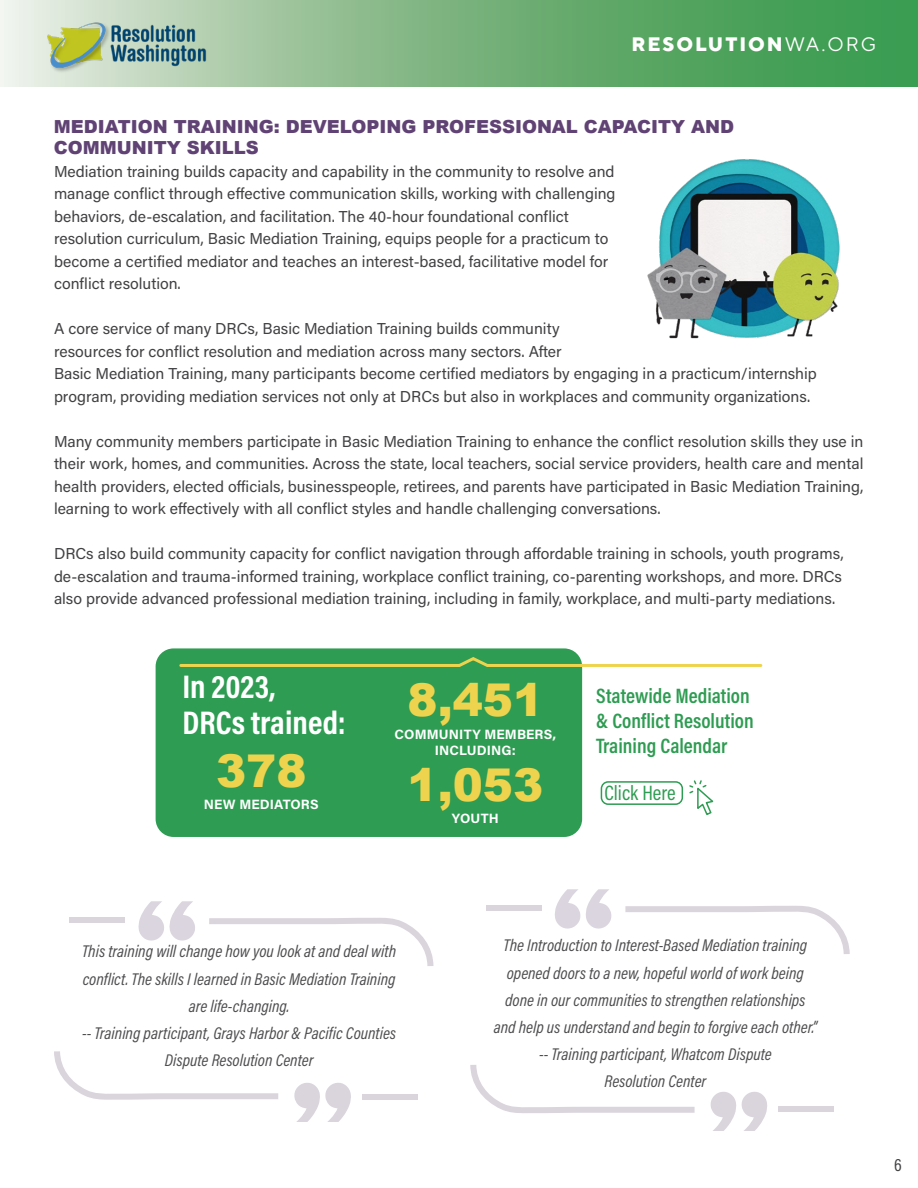
<style>
.page{position:relative;width:918px;height:1188px;background:#fff}
.page>*{position:absolute;margin:0;border:0;box-sizing:border-box;transform-origin:0 0}
.t1{font:900 45.15px "Arial";color:#eed44e}
.t2{font:700 33px/36px "Acumin Pro Cond";color:#fff}
.t3{font:600 21px/25.2px "Acumin Pro Cond";color:#2e9c52}
.t4{font:21px "Acumin Pro Cond";color:#2e9c52}
.t5{font:800 19.5px "TT Norms";letter-spacing:.1em;color:#fff}
.t6{font:900 18px/21px "Arial";color:#604374}
.t7{font:18px "Acumin Pro Cond";color:#414042}
.t8{font:italic 17.1px/27.3px "Acumin Pro Cond";color:#4d4d4f;text-align:center}
.t9{font:15.75px/22.5px "Acumin Pro";color:#414042}
.t10{font:700 13.5px/16.2px "Acumin Pro";letter-spacing:.01em;color:#fff;text-align:center}
.s1{font-weight:400}
</style>
<div class="page">
<svg style="left:0;top:0;width:918px;height:87px;background:#78b47f"></svg>
<img style="left:44px;top:17px;width:167px;height:60px">
<img style="left:647px;top:159px;width:193px;height:180px">
<div style="left:156px;top:648px;width:426px;height:189px;background:#2e9c52;border-radius:18px"></div>
<svg style="left:179px;top:655px;width:584px;height:13px"></svg>
<div style="left:601px;top:781px;width:82px;height:24px;border:2px solid #2e9c52;border-radius:7px"></div>
<svg style="left:689px;top:780px;width:25px;height:35px"></svg>
<svg style="left:209px;top:918px;width:224px;height:48px"></svg>
<div style="left:70px;top:918px;width:55px;height:5px;background:#dad4dd"></div>
<svg style="left:138px;top:901px;width:57px;height:40px"></svg>
<svg style="left:54px;top:1051px;width:224px;height:49px"></svg>
<div style="left:362px;top:1095px;width:56px;height:5px;background:#dad4dd"></div>
<svg style="left:294px;top:1083px;width:57px;height:39px"></svg>
<svg style="left:625px;top:906px;width:225px;height:48px"></svg>
<div style="left:486px;top:906px;width:56px;height:5px;background:#dad4dd"></div>
<svg style="left:555px;top:889px;width:57px;height:40px"></svg>
<svg style="left:470px;top:1065px;width:225px;height:48px"></svg>
<div style="left:778px;top:1107px;width:56px;height:5px;background:#dad4dd"></div>
<svg style="left:710px;top:1092px;width:57px;height:39px"></svg>
<p class="t5" style="left:632px;top:32px;width:246px">RESOLUTION<span class="s1">WA.ORG</span></p>
<p class="t6" style="left:54px;top:116px;width:682px">MEDIATION TRAINING: DEVELOPING PROFESSIONAL CAPACITY AND<br>COMMUNITY SKILLS</p>
<p class="t9" style="left:54px;top:159px;width:563px">Mediation training builds capacity and capability in the community to resolve and manage conflict through effective communication skills, working with challenging behaviors, de-escalation, and facilitation. The 40-hour foundational conflict resolution curriculum, Basic Mediation Training, equips people for a practicum to become a certified mediator and teaches an interest-based, facilitative model for conflict resolution.</p>
<p class="t9" style="left:54px;top:317px;width:764px">A core service of many DRCs, Basic Mediation Training builds community<br>resources for conflict resolution and mediation across many sectors. After<br>Basic Mediation Training, many participants become certified mediators by engaging in a practicum/internship program, providing mediation services not only at DRCs but also in workplaces and community organizations.</p>
<p class="t9" style="left:54px;top:430px;width:811px;text-align:justify">Many community members participate in Basic Mediation Training to enhance the conflict resolution skills they use in their work, homes, and communities. Across the state, local teachers, social service providers, health care and mental health providers, elected officials, businesspeople, retirees, and parents have participated in Basic Mediation Training, learning to work effectively with all conflict styles and handle challenging conversations.</p>
<p class="t9" style="left:54px;top:542px;width:791px;text-align:justify">DRCs also build community capacity for conflict navigation through affordable training in schools, youth programs, de-escalation and trauma-informed training, workplace conflict training, co-parenting workshops, and more. DRCs also provide advanced professional mediation training, including in family, workplace, and multi-party mediations.</p>
<h2 class="t2" style="left:182px;top:668px;width:165px">In 2023,<br>DRCs trained:</h2>
<h1 class="t1" style="left:408px;top:667px;width:137px">8,451</h1>
<p class="t10" style="left:395px;top:725px;width:163px">COMMUNITY MEMBERS,<br>INCLUDING:</p>
<h1 class="t1" style="left:408px;top:752px;width:137px">1,053</h1>
<p class="t10" style="left:452px;top:810px;width:48px">YOUTH</p>
<h1 class="t1" style="left:216px;top:738px;width:92px">378</h1>
<p class="t10" style="left:204px;top:796px;width:116px">NEW MEDIATORS</p>
<h3 class="t3" style="left:596px;top:682px;width:159px">Statewide Mediation &amp; Conflict Resolution<br>Training Calendar</h3>
<h3 class="t4" style="left:604px;top:779px;width:73px">Click Here</h3>
<p class="t8" style="left:82px;top:937px;width:316px">This training will change how you look at and deal with conflict. The skills I learned in Basic Mediation Training are life-changing.<br>-- Training participant, Grays Harbor &amp; Pacific Counties Dispute Resolution Center</p>
<p class="t8" style="left:494px;top:931px;width:325px">The Introduction to Interest-Based Mediation training opened doors to a new, hopeful world of work being done in our communities to strengthen relationships and help us understand and begin to forgive each other.” -- Training participant, Whatcom Dispute<br>Resolution Center</p>
<p class="t7" style="left:894px;top:1153px;width:9px">6</p>
</div>
